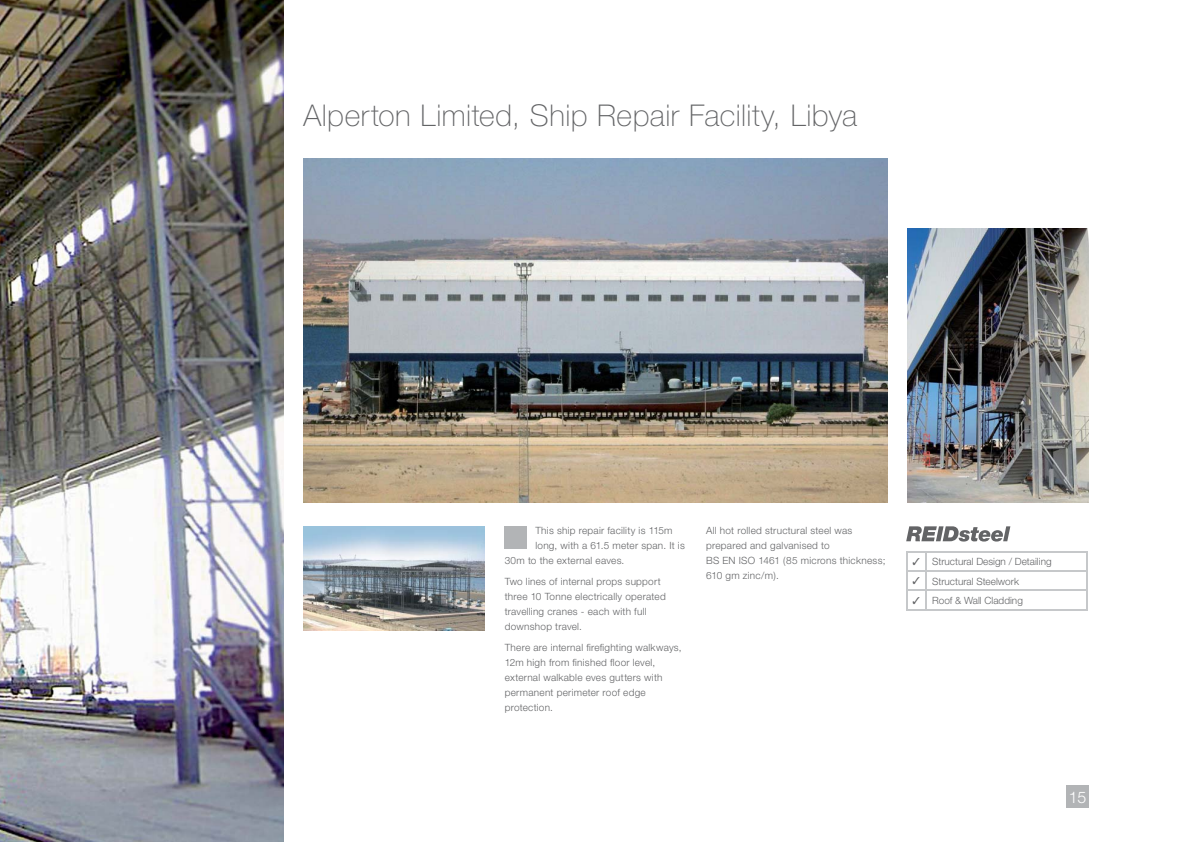
<style>
.page{position:relative;width:1191px;height:842px;background:#fff}
.page>*{position:absolute;margin:0;border:0;box-sizing:border-box;transform-origin:0 0}
.t1{font:100 30px "Helvetica Neue";letter-spacing:.015em;color:#636466}
.t2{font:300 16px "Helvetica Neue";color:#fff}
.t3{font:300 10px/15px "Helvetica Neue";letter-spacing:.025em;color:#636466}
.t4{font:300 10px "Helvetica Neue";color:#636466}
</style>
<div class="page">
<img style="left:0;top:0;width:283px;height:842px">
<img style="left:303px;top:159px;width:584px;height:344px">
<hr style="left:926px;top:551px;width:161px;height:1px;background:#c6c8ca">
<hr style="left:926px;top:571px;width:161px;height:1px;background:#c6c8ca">
<hr style="left:926px;top:590px;width:161px;height:1px;background:#c6c8ca">
<svg style="left:906px;top:551px;width:21px;height:58px"></svg>
<svg style="left:1086px;top:552px;width:1px;height:57px"></svg>
<hr style="left:906px;top:609px;width:181px;height:1px;background:#c6c8ca">
<svg style="left:906px;top:526px;width:104px;height:15px"></svg>
<img style="left:907px;top:229px;width:181px;height:274px">
<div style="left:505px;top:526px;width:22px;height:22px;background:#b2b4b6"></div>
<img style="left:303px;top:526px;width:182px;height:105px">
<div style="left:1066px;top:785px;width:22px;height:23px;background:#b2b4b6"></div>
<h1 class="t1" style="left:303px;top:104px;width:555px">Alperton Limited, Ship Repair Facility, Libya</h1>
<p class="t3" style="left:535px;top:524px;width:139px">This ship repair facility is 115m</p>
<p class="t3" style="left:535px;top:539px;width:151px">long, with a 61.5 meter span. It is</p>
<p class="t3" style="left:505px;top:554px;width:121px">30m to the external eaves.</p>
<p class="t3" style="left:505px;top:575px;width:162px">Two lines of internal props support three 10 Tonne electrically operated travelling cranes - each with full downshop travel.</p>
<p class="t3" style="left:505px;top:640px;width:178px">There are internal firefighting walkways,<br>12m high from finished floor level, external walkable eves gutters with permanent perimeter roof edge protection.</p>
<p class="t3" style="left:706px;top:524px;width:181px">All hot rolled structural steel was prepared and galvanised to<br>BS EN ISO 1461 (85 microns thickness;<br>610 gm zinc/m).</p>
<p class="t4" style="left:912px;top:558px;width:141px">✓ Structural Design / Detailing</p>
<p class="t4" style="left:912px;top:577px;width:108px">✓ Structural Steelwork</p>
<p class="t4" style="left:912px;top:597px;width:112px">✓ Roof &amp; Wall Cladding</p>
<h2 class="t2" style="left:1068px;top:791px;width:19px">15</h2>
</div>
